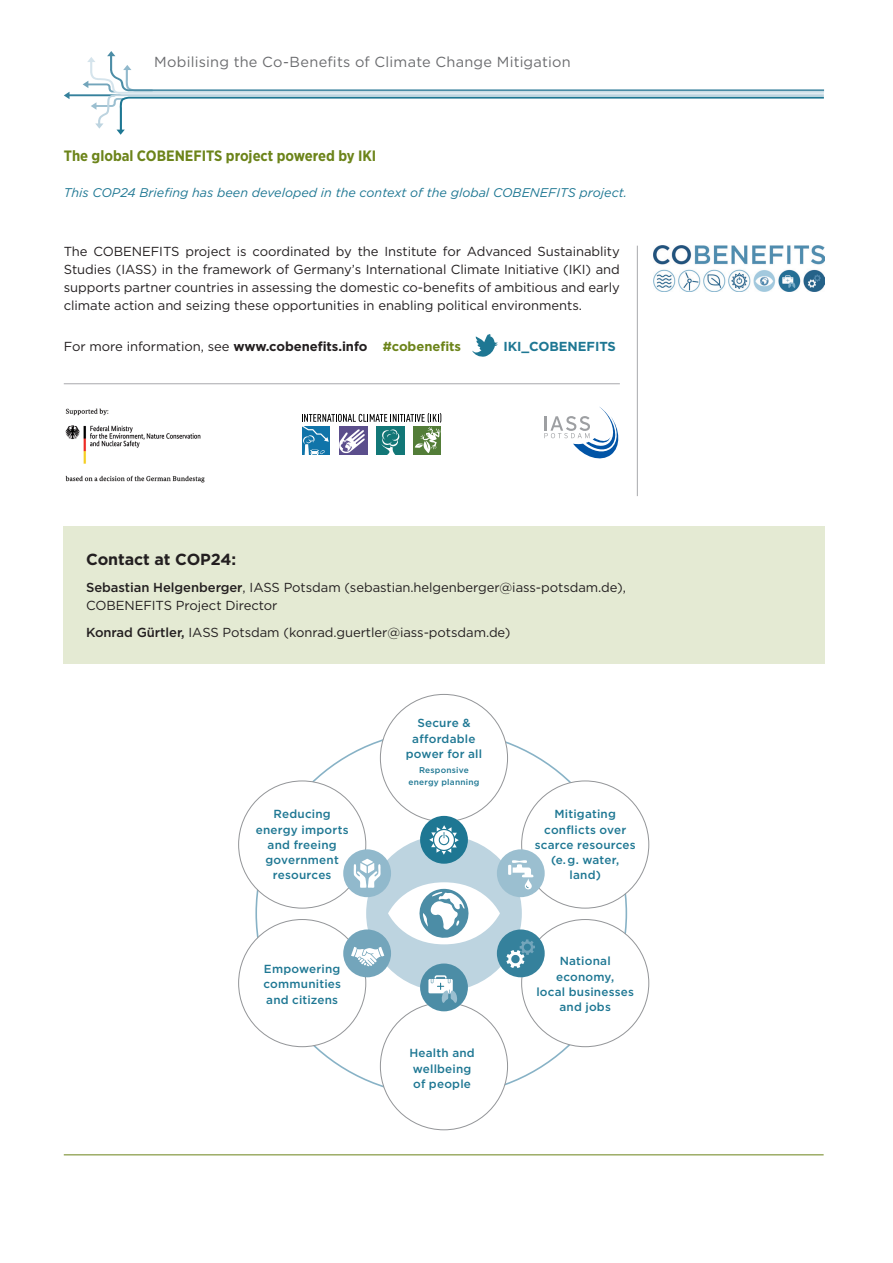
<style>
.page{position:relative;width:893px;height:1263px;background:#fff}
.page>*{position:absolute;margin:0;border:0;box-sizing:border-box;transform-origin:0 0}
.t1{font:700 16.05px "Gotham";letter-spacing:-.005em;color:#231f20}
.t2{font:700 15px "Gotham Narrow";color:#6c841a}
.t3{font:14.55px "Gotham";letter-spacing:.015em;color:#6c6d70}
.t4{font:13.05px/18px "Gotham";letter-spacing:-.005em;color:#231f20;text-align:justify}
.t5{font:700 13.05px "Gotham";letter-spacing:-.005em;color:#1e7793}
.t6{font:italic 12.6px "Gotham";color:#1e7793}
.t7{font:500 11.7px/15.3px "Gotham";letter-spacing:.02em;color:#1e7793;text-align:center}
.t8{font:500 8.4px/11.1px "Gotham";letter-spacing:.025em;color:#1e7793;text-align:center}
.s1{font-weight:700}
.s2{font-weight:700;color:#6c841a}
.s3{font-weight:500}
</style>
<div class="page">
<div style="left:64px;top:526px;width:761px;height:138px;background:#e4ead3"></div>
<svg style="left:64px;top:51px;width:760px;height:84px"></svg>
<div style="left:366px;top:835px;width:156px;height:156px;background:#bdd4e0;border-radius:50%"></div>
<div style="left:420px;top:816px;width:48px;height:48px;background:#1e7793;border-radius:50%"></div>
<div style="left:420px;top:963px;width:48px;height:48px;background:#4c8da6;border-radius:50%"></div>
<svg style="left:428px;top:975px;width:29px;height:28px"></svg>
<div style="left:497px;top:849px;width:48px;height:48px;background:#9bbfd0;border-radius:50%"></div>
<svg style="left:508px;top:860px;width:25px;height:29px"></svg>
<div style="left:343px;top:929px;width:48px;height:48px;background:#73a5bb;border-radius:50%"></div>
<div style="left:497px;top:929px;width:48px;height:48px;background:#35819c;border-radius:50%"></div>
<svg style="left:506px;top:939px;width:29px;height:29px"></svg>
<div style="left:343px;top:849px;width:48px;height:48px;background:#91b9cc;border-radius:50%"></div>
<svg style="left:351px;top:825px;width:149px;height:141px"></svg>
<svg style="left:472px;top:334px;width:26px;height:23px"></svg>
<img style="left:654px;top:246px;width:170px;height:45px">
<svg style="left:302px;top:413px;width:139px;height:42px"></svg>
<hr style="left:335px;top:425px;width:4px;height:35px;background:#fff">
<img style="left:65px;top:408px;width:140px;height:75px">
<svg style="left:544px;top:407px;width:74px;height:51px"></svg>
<hr style="left:64px;top:1154px;width:760px;height:1px;background:#6c841a">
<hr style="left:637px;top:246px;width:1px;height:250px;background:#a8a9ad">
<hr style="left:64px;top:383px;width:556px;height:1px;background:#a8a9ad">
<p class="t3" style="left:154px;top:53px;width:418px">Mobilising the Co-Benefits of Climate Change Mitigation</p>
<p class="t2" style="left:64px;top:146px;width:314px">The global COBENEFITS project powered by IKI</p>
<p class="t6" style="left:64px;top:184px;width:565px">This COP24 Briefing has been developed in the context of the global COBENEFITS project.</p>
<p class="t4" style="left:64px;top:242px;width:558px">The COBENEFITS project is coordinated by the Institute for Advanced Sustainablity Studies (IASS) in the framework of Germany’s International Climate Initiative (IKI) and supports partner countries in assessing the domestic co-benefits of ambitious and early climate action and seizing these opportunities in enabling political environments.</p>
<p class="t4" style="left:64px;top:337px;width:399px">For more information, see <span class="s1">www.cobenefits.info</span> <span class="s2">#cobenefits</span></p>
<p class="t5" style="left:503px;top:337px;width:114px">IKI_COBENEFITS</p>
<p class="t1" style="left:86px;top:549px;width:152px">Contact at COP24:</p>
<p class="t4" style="left:86px;top:578px;width:541px"><span class="s3">Sebastian Helgenberger</span>, IASS Potsdam (sebastian.helgenberger@iass-potsdam.de),<br>COBENEFITS Project Director</p>
<p class="t4" style="left:86px;top:623px;width:426px"><span class="s3">Konrad Gürtler,</span> IASS Potsdam (konrad.guertler@iass-potsdam.de)</p>
<p class="t7" style="left:256px;top:806px;width:94px">Reducing energy imports and freeing government resources</p>
<p class="t7" style="left:263px;top:961px;width:79px;text-align:justify">Empowering communities and citizens</p>
<p class="t7" style="left:406px;top:716px;width:78px">Secure &amp; affordable power for all</p>
<p class="t8" style="left:408px;top:765px;width:72px">Responsive energy planning</p>
<p class="t7" style="left:409px;top:1045px;width:67px;text-align:left">Health and wellbeing of people</p>
<p class="t7" style="left:535px;top:806px;width:103px">Mitigating conflicts over scarce resources (e.g. water, land)</p>
<p class="t7" style="left:536px;top:953px;width:99px">National economy,<br>local businesses and jobs</p>
</div>
